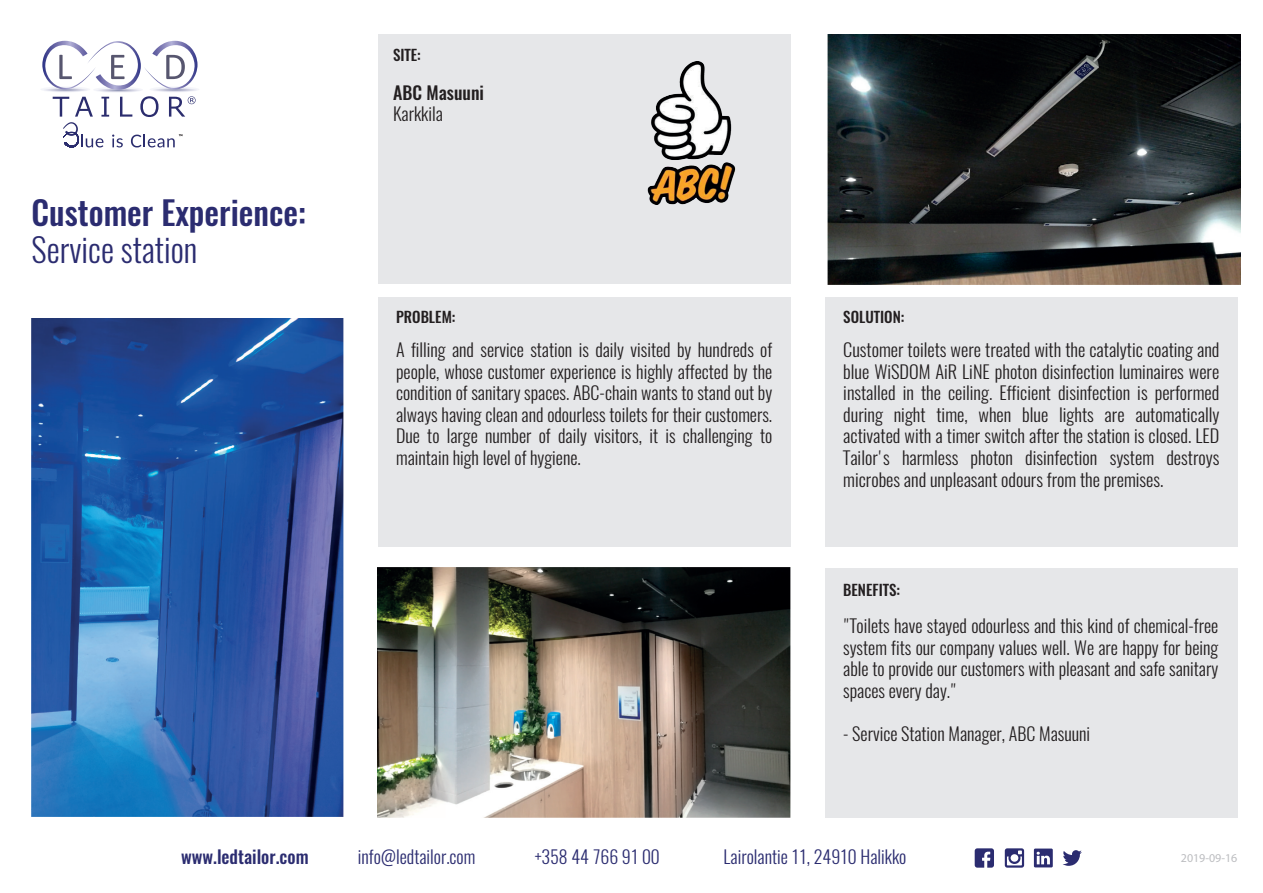
<style>
.page{position:relative;width:1263px;height:893px;background:#fff}
.page>*{position:absolute;margin:0;border:0;box-sizing:border-box;transform-origin:0 0}
.t1{font:500 32.85px "Oswald";color:#2b2c70}
.t2{font:300 32.85px "Oswald";color:#2b2c70}
.t3{font:300 18px/21.6px "Oswald";color:#231f20;text-align:justify}
.t4{font:300 18px "Oswald";color:#2b2c70}
.t5{font:500 18px "Oswald";color:#2b2c70}
.t6{font:500 18px "Oswald";color:#231f20}
.t7{font:500 15px "Oswald";color:#231f20}
.t8{font:12px "Myriad Pro";color:#bcbdc0}
.t9{font:5.4px "Lato";color:#231f20}
</style>
<div class="page">
<div style="left:378px;top:35px;width:412px;height:249px;background:#e6e7e9"></div>
<div style="left:378px;top:297px;width:412px;height:249px;background:#e6e7e9"></div>
<div style="left:825px;top:297px;width:412px;height:249px;background:#e6e7e9"></div>
<div style="left:825px;top:568px;width:412px;height:249px;background:#e6e7e9"></div>
<svg style="left:975px;top:848px;width:19px;height:20px"></svg>
<svg style="left:1063px;top:850px;width:19px;height:16px"></svg>
<svg style="left:1005px;top:848px;width:19px;height:20px"></svg>
<svg style="left:1034px;top:848px;width:19px;height:19px"></svg>
<svg style="left:41px;top:41px;width:158px;height:106px"></svg>
<img style="left:31px;top:319px;width:312px;height:498px">
<img style="left:827px;top:35px;width:413px;height:249px">
<img style="left:378px;top:568px;width:412px;height:249px">
<img style="left:647px;top:61px;width:89px;height:144px">
<p class="t7" style="left:393px;top:45px;width:29px">SITE:</p>
<p class="t9" style="left:179px;top:133px;width:6px">™</p>
<h1 class="t1" style="left:32px;top:190px;width:276px">Customer Experience:</h1>
<h1 class="t2" style="left:32px;top:227px;width:167px">Service station</h1>
<p class="t6" style="left:393px;top:80px;width:92px">ABC Masuuni</p>
<p class="t3" style="left:393px;top:103px;width:51px">Karkkila</p>
<p class="t7" style="left:396px;top:307px;width:61px">PROBLEM:</p>
<p class="t7" style="left:843px;top:307px;width:63px">SOLUTION:</p>
<p class="t3" style="left:396px;top:339px;width:378px">A filling and service station is daily visited by hundreds of people, whose customer experience is highly affected by the condition of sanitary spaces. ABC-chain wants to stand out by always having clean and odourless toilets for their customers.<br>Due to large number of daily visitors, it is challenging to maintain high level of hygiene.</p>
<p class="t3" style="left:843px;top:339px;width:378px">Customer toilets were treated with the catalytic coating and blue WiSDOM AiR LiNE photon disinfection luminaires were installed in the ceiling. Efficient disinfection is performed during night time, when blue lights are automatically activated with a timer switch after the station is closed. LED Tailor's harmless photon disinfection system destroys microbes and unpleasant odours from the premises.</p>
<p class="t7" style="left:843px;top:580px;width:58px">BENEFITS:</p>
<p class="t3" style="left:843px;top:615px;width:377px">"Toilets have stayed odourless and this kind of chemical-free system fits our company values well. We are happy for being able to provide our customers with pleasant and safe sanitary spaces every day."</p>
<p class="t3" style="left:843px;top:723px;width:249px">- Service Station Manager, ABC Masuuni</p>
<p class="t5" style="left:181px;top:844px;width:129px">www.ledtailor.com</p>
<p class="t4" style="left:358px;top:844px;width:119px">info@ledtailor.com</p>
<p class="t4" style="left:535px;top:844px;width:127px">+358 44 766 91 00</p>
<p class="t4" style="left:724px;top:845px;width:184px">Lairolantie 11, 24910 Halikko</p>
<p class="t8" style="left:1181px;top:851px;width:58px">2019-09-16</p>
</div>
